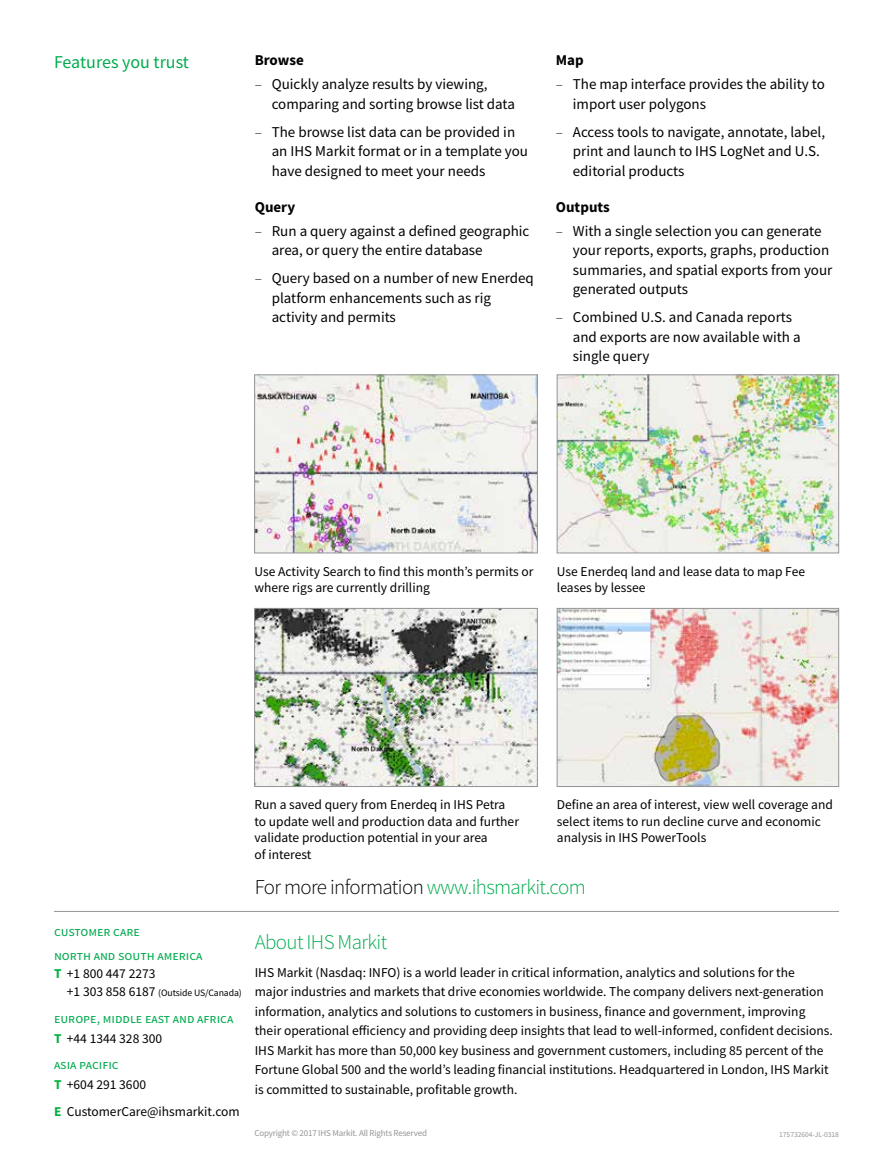
<style>
.page{position:relative;width:893px;height:1170px;background:#fff}
.page>*{position:absolute;margin:0;border:0;box-sizing:border-box;transform-origin:0 0}
.t1{font:300 21px "Source Sans Pro";letter-spacing:-.03em;color:#000}
.t2{font:300 21px "Source Sans Pro";letter-spacing:-.03em;color:#00ab4e}
.t3{font:18px "Source Sans Pro";color:#00ab4e}
.t4{font:15px/19.5px "Source Sans Pro";color:#000}
.t5{font:13.5px/16.5px "Source Sans Pro";color:#000}
.t6{font:13.5px/20.1px "Source Sans Pro";color:#00ab4e}
.t7{font:9.75px "Source Sans Pro";letter-spacing:-.01em;color:#000}
.t8{font:9px "Source Sans Pro";letter-spacing:-.02em;color:#939598}
.t9{font:7.5px "Source Sans Pro";color:#939598}
.s1{font-weight:700}
.s2{font-weight:300}
.s3{font-weight:700;color:#00b140}
.s4{font-size:13.5px}
.s5{color:#000}
.s6{color:#00ab4e}
</style>
<div class="page">
<hr style="left:54px;top:911px;width:785px;height:1px;background:#939598">
<img style="left:256px;top:376px;width:280px;height:175px">
<div style="left:254px;top:374px;width:284px;height:179px;border:1px solid #939598"></div>
<img style="left:256px;top:610px;width:280px;height:174px">
<div style="left:254px;top:608px;width:284px;height:178px;border:1px solid #939598"></div>
<img style="left:559px;top:376px;width:278px;height:175px">
<div style="left:557px;top:374px;width:282px;height:179px;border:1px solid #939598"></div>
<img style="left:559px;top:610px;width:278px;height:174px">
<div style="left:557px;top:608px;width:282px;height:178px;border:1px solid #939598"></div>
<h2 class="t3" style="left:54px;top:50px;width:137px">Features you trust</h2>
<p class="t4" style="left:255px;top:48px;width:234px;line-height:23.7px"><span class="s1">Browse<br></span><span class="s2">‒</span> Quickly analyze results by viewing,</p>
<p class="t4" style="left:255px;top:89px;width:262px;line-height:28px;text-align:right">comparing and sorting browse list data<br><span class="s2">‒</span> The browse list data can be provided in</p>
<p class="t4" style="left:272px;top:141px;width:258px">an IHS Markit format or in a template you have designed to meet your needs</p>
<p class="t4" style="left:255px;top:195px;width:276px;line-height:23.7px"><span class="s1">Query<br></span><span class="s2">‒</span> Run a query against a defined geographic</p>
<p class="t4" style="left:255px;top:236px;width:281px;line-height:28px;text-indent:17px">area, or query the entire database<br><span class="s2">‒</span> Query based on a number of new Enerdeq</p>
<p class="t4" style="left:272px;top:288px;width:221px">platform enhancements such as rig activity and permits</p>
<p class="t4" style="left:556px;top:48px;width:270px;line-height:23.7px"><span class="s1">Map<br></span><span class="s2">‒</span> The map interface provides the ability to</p>
<p class="t4" style="left:556px;top:89px;width:271px;line-height:28px;text-indent:17px">import user polygons<br><span class="s2">‒</span> Access tools to navigate, annotate, label,</p>
<p class="t4" style="left:573px;top:141px;width:248px">print and launch to IHS LogNet and U.S. editorial products</p>
<p class="t4" style="left:556px;top:195px;width:267px;line-height:23.7px"><span class="s1">Outputs<br></span><span class="s2">‒</span> With a single selection you can generate</p>
<p class="t4" style="left:573px;top:240px;width:261px">your reports, exports, graphs, production summaries, and spatial exports from your generated outputs</p>
<p class="t4" style="left:573px;top:307px;width:229px;text-indent:-17px"><span class="s2">‒</span> Combined U.S. and Canada reports and exports are now available with a single query</p>
<p class="t5" style="left:255px;top:563px;width:281px">Use Activity Search to find this month’s permits or where rigs are currently drilling</p>
<p class="t5" style="left:557px;top:562px;width:250px">Use Enerdeq land and lease data to map Fee leases by lessee</p>
<p class="t6" style="left:54px;top:918px;width:150px;line-height:24.5px">customer care<br>north and south america</p>
<p class="t5" style="left:54px;top:965px;width:103px"><span class="s3">T</span> +1 800 447 2273</p>
<p class="t7" style="left:67px;top:986px;width:176px"><span class="s4">+1 303 858 6187</span> (Outside US/Canada)</p>
<p class="t6" style="left:54px;top:1007px;width:181px">europe, middle east and africa<br><span class="s3">T</span> <span class="s5">+44 1344 328 300</span></p>
<p class="t6" style="left:54px;top:1054px;width:94px">asia pacific<br><span class="s3">T</span> <span class="s5">+604 291 3600</span></p>
<p class="t5" style="left:54px;top:1102px;width:187px"><span class="s3">E</span> CustomerCare@ihsmarkit.com</p>
<p class="t5" style="left:255px;top:796px;width:266px">Run a saved query from Enerdeq in IHS Petra to update well and production data and further validate production potential in your area<br>of interest</p>
<p class="t5" style="left:557px;top:796px;width:278px">Define an area of interest, view well coverage and select items to run decline curve and economic analysis in IHS PowerTools</p>
<h1 class="t1" style="left:255px;top:874px;width:332px">For more information <span class="s6">www.ihsmarkit.com</span></h1>
<h1 class="t2" style="left:255px;top:928px;width:134px">About IHS Markit</h1>
<p class="t5" style="left:255px;top:962px;width:580px;line-height:19.5px">IHS Markit (Nasdaq: INFO) is a world leader in critical information, analytics and solutions for the<br>major industries and markets that drive economies worldwide. The company delivers next-generation information, analytics and solutions to customers in business, finance and government, improving their operational efficiency and providing deep insights that lead to well-informed, confident decisions.<br>IHS Markit has more than 50,000 key business and government customers, including 85 percent of the Fortune Global 500 and the world’s leading financial institutions. Headquartered in London, IHS Markit is committed to sustainable, profitable growth.</p>
<p class="t8" style="left:254px;top:1127px;width:174px">Copyright © 2017 IHS Markit. All Rights Reserved</p>
<p class="t9" style="left:779px;top:1129px;width:61px">175732604-JL-0318</p>
</div>
